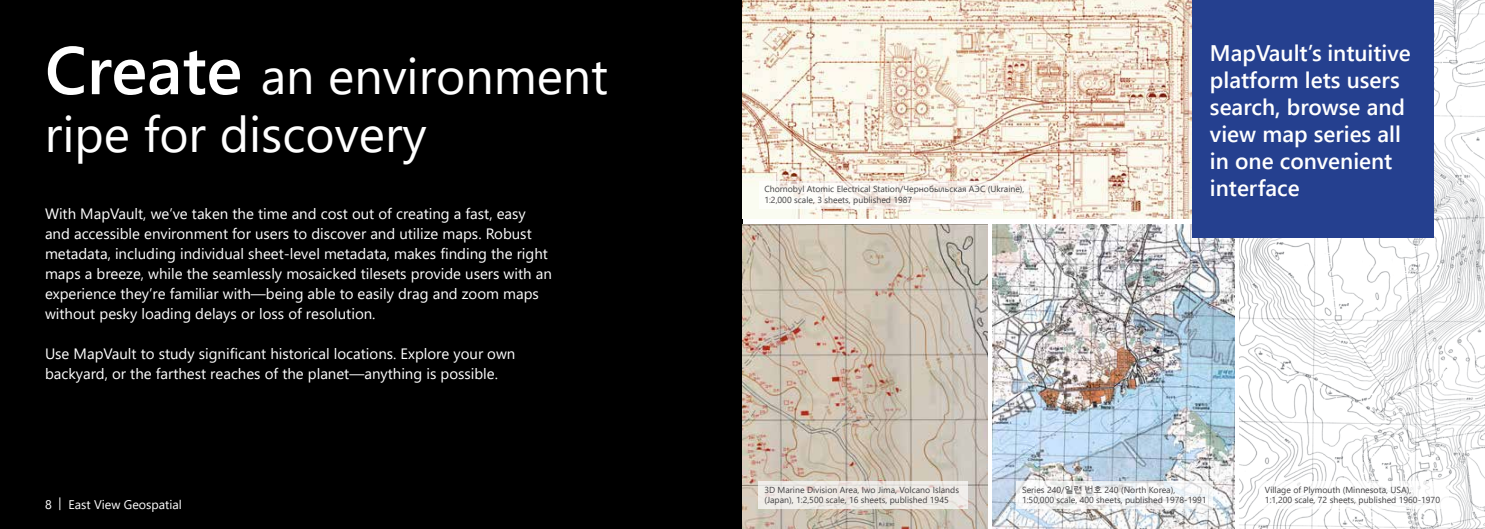
<style>
.page{position:relative;width:1485px;height:529px;background:#fff}
.page>*{position:absolute;margin:0;border:0;box-sizing:border-box;transform-origin:0 0}
.t1{font:50px/57.5px "Segoe UI";color:#fff}
.t2{font:600 22.5px/27px "Segoe UI";color:#fff}
.t3{font:15px/20px "Segoe UI";color:#fff}
.t4{font:12.5px "Segoe UI";color:#fff}
.t5{font:12.5px "Segoe UI";color:#000}
.t6{font:8.75px/10.5px "Segoe UI";color:#414042}
.s1{font-weight:600;font-size:67.5px}
.s2{font-family:"Arial Unicode MS"}
</style>
<div class="page">
<div style="left:0;top:0;width:742px;height:529px;background:#000"></div>
<img style="left:993px;top:224px;width:241px;height:305px">
<img style="left:742px;top:224px;width:245px;height:305px">
<img style="left:742px;top:0;width:450px;height:219px">
<img style="left:1240px;top:0;width:245px;height:529px">
<svg style="left:759px;top:181px;width:270px;height:27px;fill:#fbf9f4"></svg>
<div style="left:1259px;top:481px;width:190px;height:27px;background:#fff"></div>
<svg style="left:1016px;top:481px;width:197px;height:27px"></svg>
<svg style="left:759px;top:481px;width:209px;height:27px;background:#ede9e4"></svg>
<div style="left:1192px;top:0;width:242px;height:237px;background:#25408f"></div>
<h1 class="t1" style="left:45px;top:47px;width:565px"><span class="s1">Create</span> an environment ripe for discovery</h1>
<p class="t3" style="left:45px;top:203px;width:508px">With MapVault, we’ve taken the time and cost out of creating a fast, easy and accessible environment for users to discover and utilize maps. Robust metadata, including individual sheet-level metadata, makes finding the right maps a breeze, while the seamlessly mosaicked tilesets provide users with an experience they’re familiar with—being able to easily drag and zoom maps without pesky loading delays or loss of resolution.</p>
<p class="t3" style="left:45px;top:343px;width:472px">Use MapVault to study significant historical locations. Explore your own backyard, or the farthest reaches of the planet—anything is possible.</p>
<p class="t6" style="left:764px;top:184px;width:262px">Chornobyl Atomic Electrical Station/Чернобыльская АЭС (Ukraine),<br>1:2,000 scale, 3 sheets, published 1987</p>
<h2 class="t2" style="left:1210px;top:40px;width:202px">MapVault’s intuitive platform lets users search, browse and view map series all in one convenient interface</h2>
<p class="t6" style="left:764px;top:484px;width:196px">3D Marine Division Area, Iwo Jima, Volcano Islands (Japan), 1:2,500 scale, 16 sheets, published 1945</p>
<p class="t6" style="left:1022px;top:484px;width:186px">Series 240/<span class="s2">일련 번호</span> 240 (North Korea),<br>1:50,000 scale, 400 sheets, published 1978-1991</p>
<p class="t6" style="left:1265px;top:484px;width:177px">Village of Plymouth (Minnesota, USA),<br>1:1,200 scale, 72 sheets, published 1960-1970</p>
<p class="t4" style="left:45px;top:494px;width:138px">8 | East View Geospatial</p>
<p class="t5" style="left:1433px;top:494px;width:8px">9</p>
</div>
